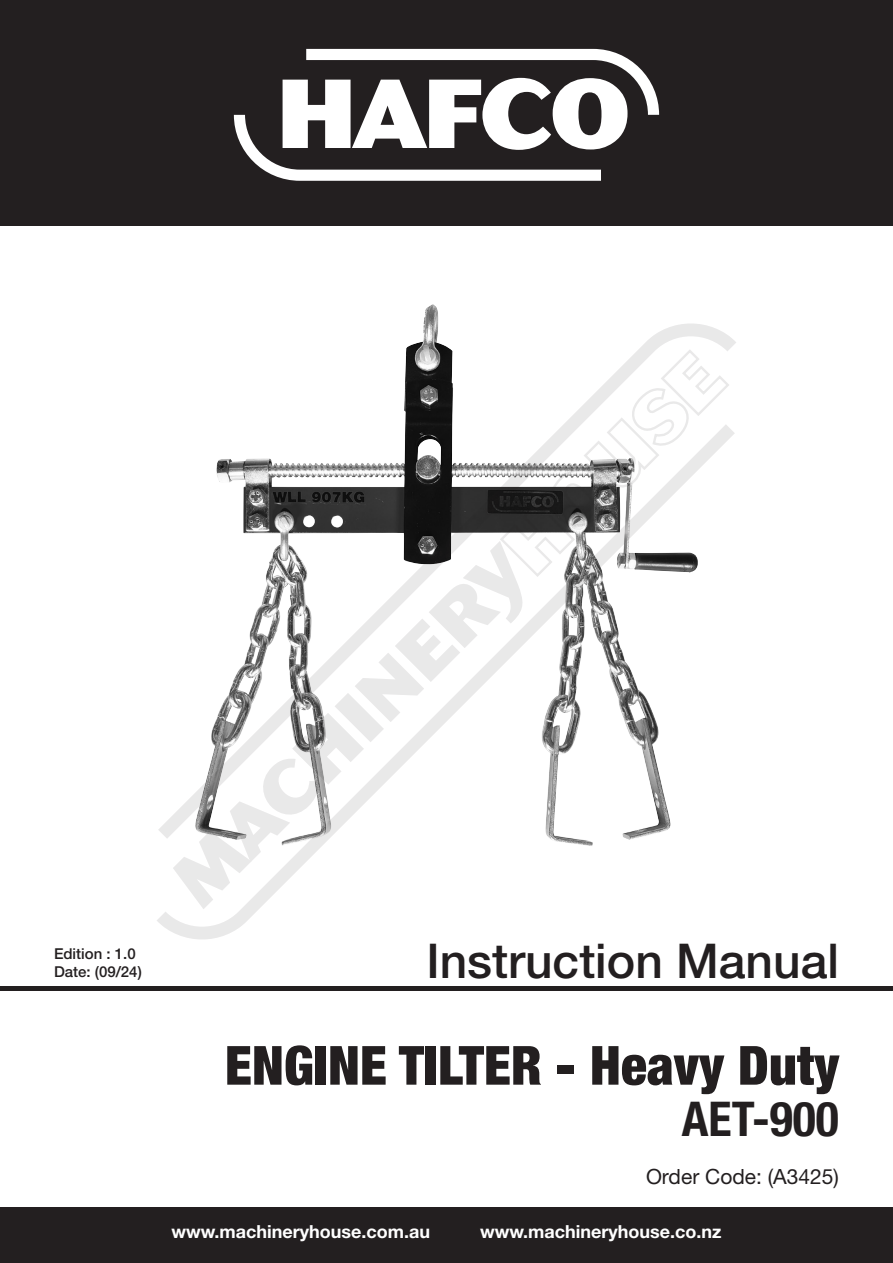
<style>
.page{position:relative;width:893px;height:1263px;background:#fff}
.page>*{position:absolute;margin:0;border:0;box-sizing:border-box;transform-origin:0 0}
.t1{font:900 condensed 54px "Helvetica Neue LT Std";color:#231f20}
.t2{font:500 48px "Helvetica Neue LT Std";color:#231f20}
.t3{font:700 condensed 48px "Helvetica Neue LT Std";color:#231f20}
.t4{font:21px "Helvetica Neue LT Std";color:#231f20}
.t5{font:700 18px "Helvetica Neue LT Std";color:#fff}
.t6{font:500 15px/18px "Helvetica Neue LT Std";color:#231f20}
</style>
<div class="page">
<div style="left:0;top:0;width:893px;height:225px;background:#231f20"></div>
<svg style="left:234px;top:49px;width:425px;height:132px"></svg>
<div style="left:0;top:986px;width:893px;height:5px;background:#231f20"></div>
<div style="left:0;top:1208px;width:893px;height:55px;background:#231f20"></div>
<svg style="left:157px;top:875px;width:136px;height:64px"></svg>
<svg style="left:158px;top:304px;width:578px;height:571px"></svg>
<p class="t6" style="left:54px;top:944px;width:89px">Edition : 1.0<br>Date: (09/24)</p>
<h2 class="t2" style="left:426px;top:933px;width:414px">Instruction Manual</h2>
<h1 class="t1" style="left:225px;top:1032px;width:616px">ENGINE TILTER - Heavy Duty</h1>
<h2 class="t3" style="left:682px;top:1089px;width:159px">AET-900</h2>
<p class="t4" style="left:646px;top:1164px;width:194px">Order Code: (A3425)</p>
<p class="t5" style="left:171px;top:1220px;width:260px">www.machineryhouse.com.au</p>
<p class="t5" style="left:480px;top:1220px;width:243px">www.machineryhouse.co.nz</p>
</div>
